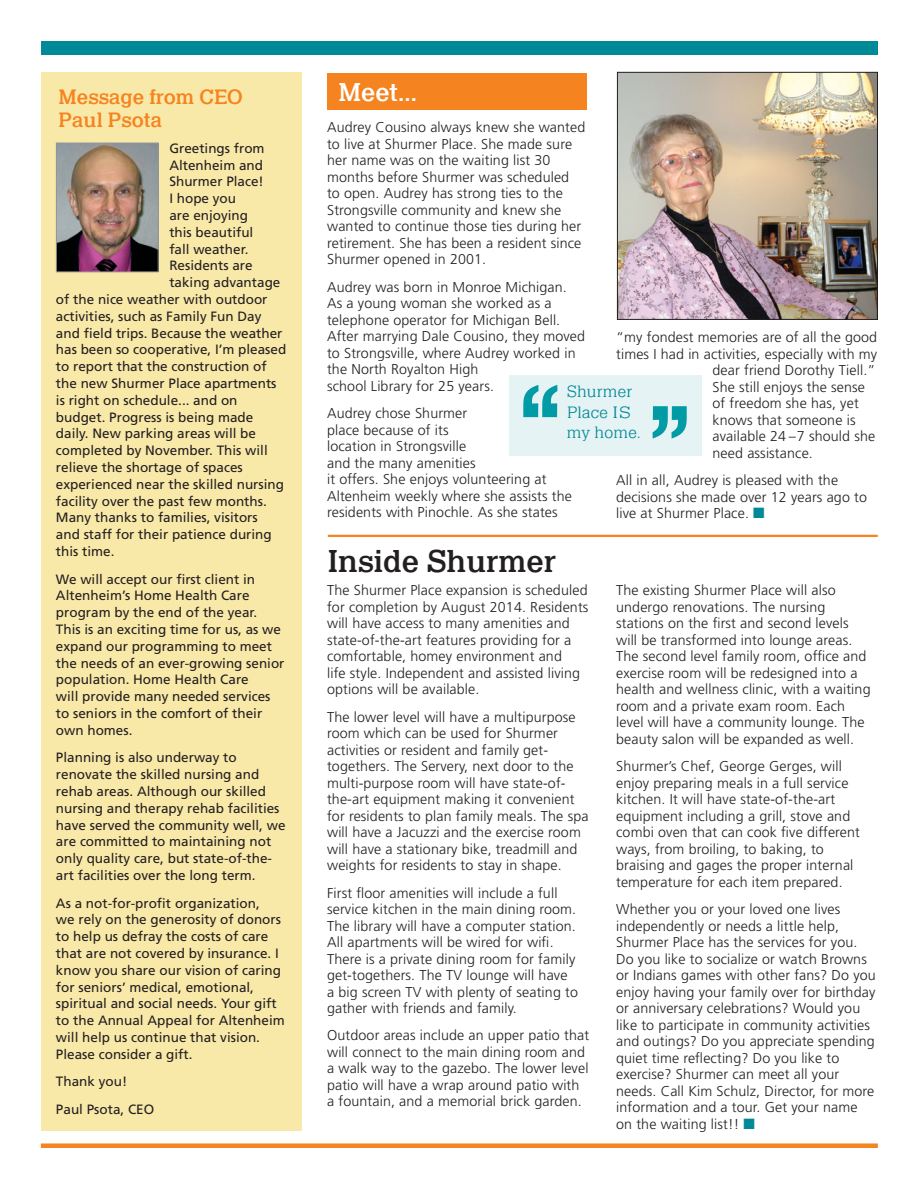
<style>
.page{position:relative;width:918px;height:1188px;background:#fff}
.page>*{position:absolute;margin:0;border:0;box-sizing:border-box;transform-origin:0 0}
.Headline{font:33px "Quint Mdm";color:#231f20}
.Headline-2{font:27px "Quint Mdm";color:#fff}
.t1{font:21.75px/22.5px "Quint Mdm";color:#f58320}
.quotes{font:17.25px/20.2px "Quint Lgt";letter-spacing:.01em;color:#008996}
.story_-_main_body{font:300 14.25px/16.5px "Frutiger LT Std";letter-spacing:.01em;color:#231f20}
.story_-_main_body-2{font:13.5px/16.8px "Frutiger LT Std";color:#231f20}
.s1{color:#008996}
</style>
<div class="page">
<div style="left:41px;top:1143px;width:837px;height:5px;background:#f58320"></div>
<div style="left:42px;top:72px;width:260px;height:1059px;background:#f9e9a9"></div>
<div style="left:41px;top:42px;width:837px;height:13px;background:#008996"></div>
<img style="left:58px;top:145px;width:99px;height:125px">
<div style="left:56px;top:143px;width:103px;height:129px;border:1px solid #939598"></div>
<img style="left:619px;top:74px;width:257px;height:244px">
<div style="left:617px;top:72px;width:261px;height:248px;border:1px solid #231f20"></div>
<hr style="left:328px;top:535px;width:550px;height:2px;background:#f58320">
<div style="left:327px;top:73px;width:259px;height:36px;background:#f58320"></div>
<div style="left:510px;top:375px;width:192px;height:81px;background:#e5f3f4"></div>
<svg style="left:523px;top:385px;width:34px;height:32px"></svg>
<svg style="left:653px;top:406px;width:34px;height:33px"></svg>
<p class="t1" style="left:59px;top:88px;width:186px">Message from CEO<br>Paul Psota</p>
<p class="story_-_main_body-2" style="left:169px;top:140px;width:97px">Greetings from</p>
<p class="story_-_main_body-2" style="left:169px;top:157px;width:95px">Altenheim and</p>
<p class="story_-_main_body-2" style="left:169px;top:173px;width:96px">Shurmer Place!</p>
<p class="story_-_main_body-2" style="left:169px;top:190px;width:68px">I hope you</p>
<p class="story_-_main_body-2" style="left:169px;top:207px;width:80px">are enjoying</p>
<p class="story_-_main_body-2" style="left:169px;top:224px;width:86px">this beautiful</p>
<p class="story_-_main_body-2" style="left:169px;top:241px;width:81px">fall weather.</p>
<p class="story_-_main_body-2" style="left:169px;top:257px;width:85px">Residents are</p>
<p class="story_-_main_body-2" style="left:169px;top:274px;width:113px">taking advantage</p>
<p class="story_-_main_body-2" style="left:56px;top:291px;width:213px">of the nice weather with outdoor</p>
<p class="story_-_main_body-2" style="left:56px;top:308px;width:207px">activities, such as Family Fun Day</p>
<p class="story_-_main_body-2" style="left:56px;top:325px;width:228px">and field trips. Because the weather</p>
<p class="story_-_main_body-2" style="left:56px;top:341px;width:232px">has been so cooperative, I’m pleased</p>
<p class="story_-_main_body-2" style="left:56px;top:358px;width:212px">to report that the construction of</p>
<p class="story_-_main_body-2" style="left:56px;top:375px;width:222px">the new Shurmer Place apartments</p>
<p class="story_-_main_body-2" style="left:56px;top:392px;width:183px">is right on schedule... and on</p>
<p class="story_-_main_body-2" style="left:56px;top:409px;width:199px">budget. Progress is being made</p>
<p class="story_-_main_body-2" style="left:56px;top:425px;width:202px">daily. New parking areas will be</p>
<p class="story_-_main_body-2" style="left:56px;top:442px;width:213px">completed by November. This will</p>
<p class="story_-_main_body-2" style="left:56px;top:459px;width:188px">relieve the shortage of spaces</p>
<p class="story_-_main_body-2" style="left:56px;top:476px;width:230px">experienced near the skilled nursing</p>
<p class="story_-_main_body-2" style="left:56px;top:493px;width:212px">facility over the past few months.</p>
<p class="story_-_main_body-2" style="left:56px;top:509px;width:203px">Many thanks to families, visitors</p>
<p class="story_-_main_body-2" style="left:56px;top:526px;width:217px">and staff for their patience during</p>
<p class="story_-_main_body-2" style="left:56px;top:543px;width:60px">this time.</p>
<p class="story_-_main_body-2" style="left:56px;top:571px;width:230px">We will accept our first client in<br>Altenheim’s Home Health Care program by the end of the year.<br>This is an exciting time for us, as we expand our programming to meet the needs of an ever-growing senior population. Home Health Care<br>will provide many needed services to seniors in the comfort of their own homes.</p>
<p class="story_-_main_body-2" style="left:56px;top:749px;width:231px">Planning is also underway to renovate the skilled nursing and rehab areas. Although our skilled nursing and therapy rehab facilities have served the community well, we are committed to maintaining not only quality care, but state-of-the&shy;art facilities over the long term.</p>
<p class="story_-_main_body-2" style="left:56px;top:895px;width:230px">As a not-for-profit organization,<br>we rely on the generosity of donors to help us defray the costs of care that are not covered by insurance. I know you share our vision of caring for seniors’ medical, emotional, spiritual and social needs. Your gift to the Annual Appeal for Altenheim will help us continue that vision.<br>Please consider a gift.</p>
<p class="story_-_main_body-2" style="left:56px;top:1073px;width:73px">Thank you!</p>
<p class="story_-_main_body-2" style="left:56px;top:1101px;width:100px">Paul Psota, CEO</p>
<p class="Headline-2" style="left:339px;top:74px;width:80px">Meet...</p>
<p class="story_-_main_body" style="left:327px;top:119px;width:260px">Audrey Cousino always knew she wanted to live at Shurmer Place. She made sure her name was on the waiting list 30 months before Shurmer was scheduled to open. Audrey has strong ties to the Strongsville community and knew she wanted to continue those ties during her retirement. She has been a resident since Shurmer opened in 2001.</p>
<p class="story_-_main_body" style="left:327px;top:279px;width:259px">Audrey was born in Monroe Michigan.<br>As a young woman she worked as a telephone operator for Michigan Bell.<br>After marrying Dale Cousino, they moved to Strongsville, where Audrey worked in the North Royalton High<br>school Library for 25 years.</p>
<p class="story_-_main_body" style="left:327px;top:405px;width:246px">Audrey chose Shurmer<br>place because of its<br>location in Strongsville<br>and the many amenities<br>it offers. She enjoys volunteering at<br>Altenheim weekly where she assists the residents with Pinochle. As she states</p>
<p class="story_-_main_body" style="left:616px;top:329px;width:263px">“my fondest memories are of all the good</p>
<p class="story_-_main_body" style="left:616px;top:346px;width:263px">times I had in activities, especially with my</p>
<p class="story_-_main_body" style="left:713px;top:362px;width:164px">dear friend Dorothy Tiell.”</p>
<p class="story_-_main_body" style="left:713px;top:379px;width:154px">She still enjoys the sense</p>
<p class="story_-_main_body" style="left:713px;top:395px;width:148px">of freedom she has, yet</p>
<p class="story_-_main_body" style="left:713px;top:412px;width:145px">knows that someone is</p>
<p class="story_-_main_body" style="left:713px;top:428px;width:164px">available 24 –7 should she</p>
<p class="story_-_main_body" style="left:713px;top:445px;width:102px">need assistance.</p>
<p class="story_-_main_body" style="left:616px;top:472px;width:252px">All in all, Audrey is pleased with the decisions she made over 12 years ago to live at Shurmer Place. <span class="s1">■</span></p>
<p class="quotes" style="left:567px;top:383px;width:75px">Shurmer<br>Place IS my home.</p>
<p class="Headline" style="left:328px;top:539px;width:229px">Inside Shurmer</p>
<p class="story_-_main_body" style="left:327px;top:582px;width:263px">The Shurmer Place expansion is scheduled for completion by August 2014. Residents will have access to many amenities and state-of-the-art features providing for a comfortable, homey environment and<br>life style. Independent and assisted living options will be available.</p>
<p class="story_-_main_body" style="left:327px;top:709px;width:263px">The lower level will have a multipurpose room which can be used for Shurmer activities or resident and family get&shy;togethers. The Servery, next door to the multi-purpose room will have state-of&shy;the-art equipment making it convenient for residents to plan family meals. The spa will have a Jacuzzi and the exercise room will have a stationary bike, treadmill and weights for residents to stay in shape.</p>
<p class="story_-_main_body" style="left:327px;top:885px;width:252px">First floor amenities will include a full service kitchen in the main dining room.<br>The library will have a computer station.<br>All apartments will be wired for wifi.<br>There is a private dining room for family get-togethers. The TV lounge will have a big screen TV with plenty of seating to gather with friends and family.</p>
<p class="story_-_main_body" style="left:327px;top:1027px;width:264px">Outdoor areas include an upper patio that will connect to the main dining room and a walk way to the gazebo. The lower level patio will have a wrap around patio with a fountain, and a memorial brick garden.</p>
<p class="story_-_main_body" style="left:616px;top:582px;width:256px">The existing Shurmer Place will also undergo renovations. The nursing stations on the first and second levels will be transformed into lounge areas.<br>The second level family room, office and exercise room will be redesigned into a health and wellness clinic, with a waiting room and a private exam room. Each level will have a community lounge. The beauty salon will be expanded as well.</p>
<p class="story_-_main_body" style="left:616px;top:758px;width:245px">Shurmer’s Chef, George Gerges, will enjoy preparing meals in a full service kitchen. It will have state-of-the-art equipment including a grill, stove and combi oven that can cook five different ways, from broiling, to baking, to braising and gages the proper internal temperature for each item prepared.</p>
<p class="story_-_main_body" style="left:616px;top:901px;width:261px">Whether you or your loved one lives independently or needs a little help, Shurmer Place has the services for you.<br>Do you like to socialize or watch Browns or Indians games with other fans? Do you enjoy having your family over for birthday or anniversary celebrations? Would you like to participate in community activities and outings? Do you appreciate spending quiet time reflecting? Do you like to exercise? Shurmer can meet all your needs. Call Kim Schulz, Director, for more information and a tour. Get your name on the waiting list!! <span class="s1">■</span></p>
</div>
